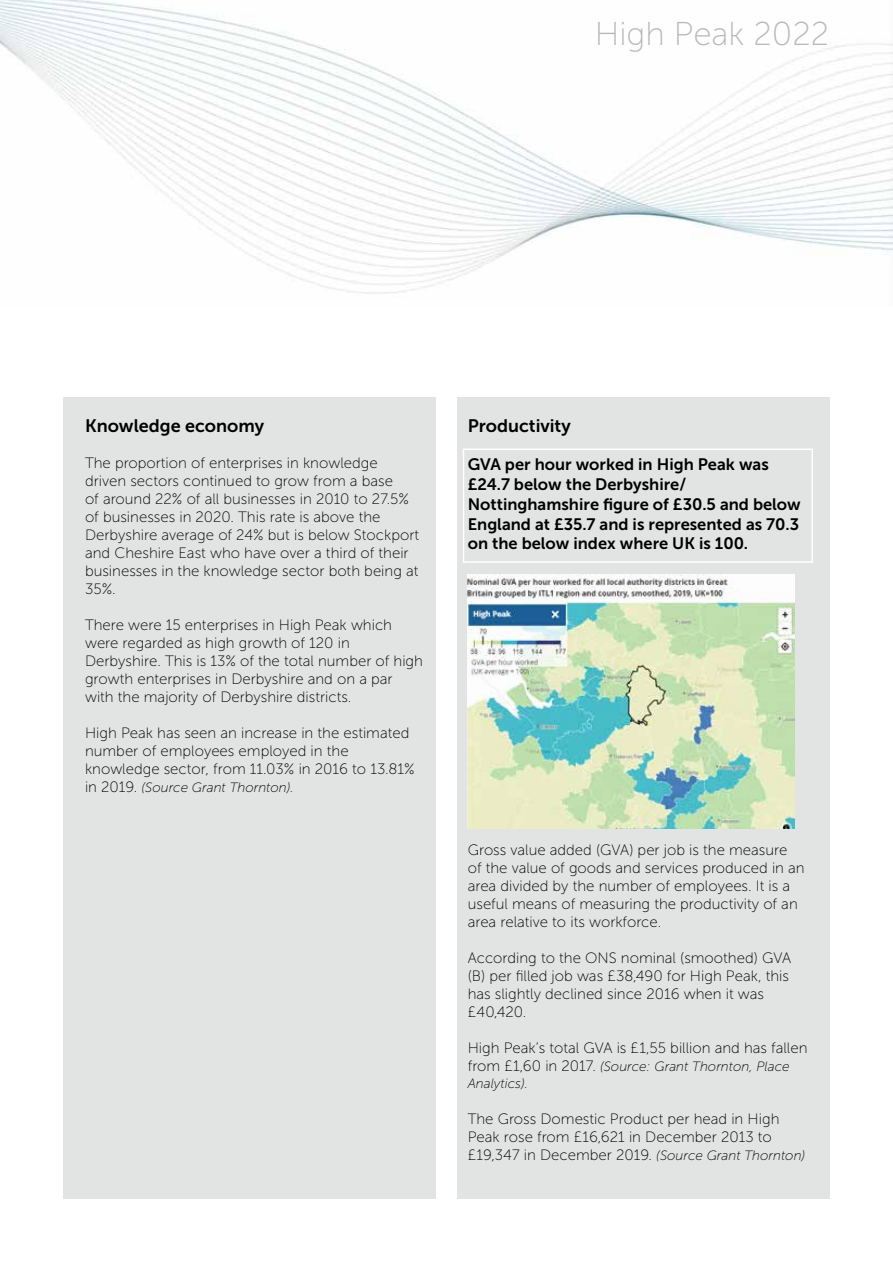
<style>
.page{position:relative;width:893px;height:1263px;background:#fff}
.page>*{position:absolute;margin:0;border:0;box-sizing:border-box;transform-origin:0 0}
.t1{font:33px "Museo Sans 100";color:#b8baba}
.Subhead_H1{font:18px "Museo Sans 700";color:#000}
.Boxed_text{font:16.5px/19.8px "Museo Sans 700";color:#000}
.t2{font:15px/18px "Museo Sans 100";color:#000}
.t3{font:italic 13.5px/16.2px "Museo Sans 100";color:#000}
.s1{font-style:normal;font-size:15px}
.s2{font-style:italic;font-size:13.5px}
</style>
<div class="page">
<img style="left:0;top:0;width:893px;height:294px">
<div style="left:64px;top:398px;width:372px;height:801px;background:#e2e3e3"></div>
<div style="left:457px;top:398px;width:372px;height:801px;background:#e2e3e3"></div>
<div style="left:463px;top:448px;width:350px;height:115px;border:2px solid #fff"></div>
<img style="left:468px;top:575px;width:326px;height:254px">
<h1 class="t1" style="left:595px;top:17px;width:236px">High Peak 2022</h1>
<h1 class="Subhead_H1" style="left:85px;top:416px;width:181px">Knowledge economy</h1>
<p class="t2" style="left:85px;top:454px;width:336px">The proportion of enterprises in knowledge driven sectors continued to grow from a base<br>of around 22% of all businesses in 2010 to 27.5% of businesses in 2020. This rate is above the Derbyshire average of 24% but is below Stockport and Cheshire East who have over a third of their businesses in the knowledge sector both being at 35%.</p>
<p class="t2" style="left:85px;top:616px;width:339px">There were 15 enterprises in High Peak which were regarded as high growth of 120 in Derbyshire. This is 13% of the total number of high growth enterprises in Derbyshire and on a par with the majority of Derbyshire districts.</p>
<p class="t2" style="left:85px;top:724px;width:331px">High Peak has seen an increase in the estimated number of employees employed in the knowledge sector, from 11.03% in 2016 to 13.81%</p>
<p class="t3" style="left:85px;top:780px;width:210px"><span class="s1">in 2019.</span> (Source Grant Thornton).</p>
<h1 class="Subhead_H1" style="left:468px;top:416px;width:105px">Productivity</h1>
<p class="Boxed_text" style="left:468px;top:455px;width:335px">GVA per hour worked in High Peak was £24.7 below the Derbyshire/ Nottinghamshire figure of £30.5 and below England at £35.7 and is represented as 70.3 on the below index where UK is 100.</p>
<p class="t2" style="left:468px;top:841px;width:338px">Gross value added (GVA) per job is the measure of the value of goods and services produced in an area divided by the number of employees. It is a useful means of measuring the productivity of an area relative to its workforce.</p>
<p class="t2" style="left:468px;top:949px;width:325px">According to the ONS nominal (smoothed) GVA (B) per filled job was £38,490 for High Peak, this has slightly declined since 2016 when it was £40,420.</p>
<p class="t2" style="left:468px;top:1039px;width:341px">High Peak’s total GVA is £1,55 billion and has fallen</p>
<p class="t3" style="left:468px;top:1059px;width:323px"><span class="s1">from £1,60 in 2017.</span> (Source: Grant Thornton, Place<br>Analytics).</p>
<p class="t2" style="left:468px;top:1110px;width:339px">The Gross Domestic Product per head in High<br>Peak rose from £16,621 in December 2013 to £19,347 in December 2019. <span class="s2">(Source Grant Thornton)</span></p>
</div>
